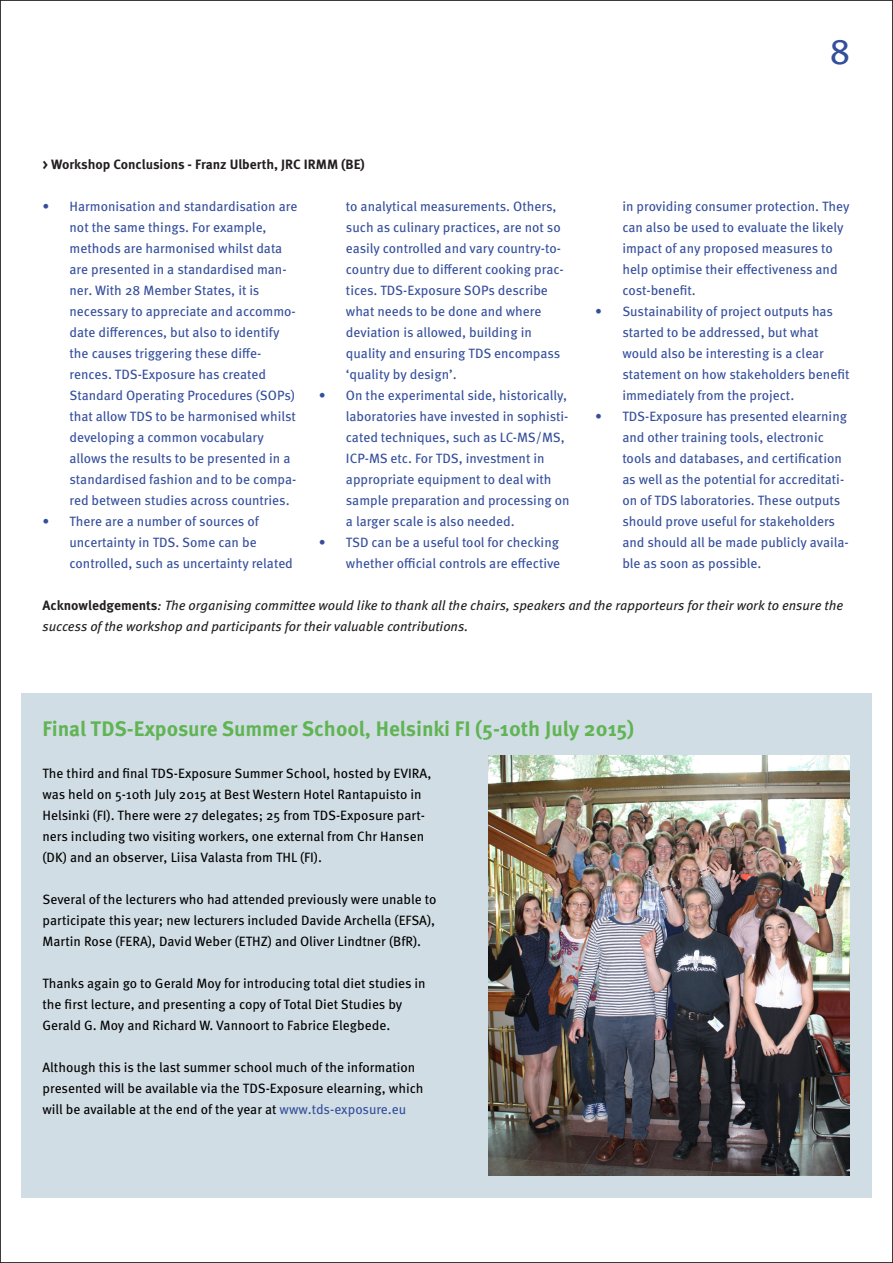
<style>
.page{position:relative;width:893px;height:1263px;background:#fff}
.page>*{position:absolute;margin:0;border:0;box-sizing:border-box;transform-origin:0 0}
.header_2{font:36px "Meta OT";color:#344e9c}
.fließtext{font:700 21px "Meta OT";color:#60b454}
.t1{font:13.5px/21px "Meta OT";color:#344e9c}
.fließtext-2{font:13.5px/21px "Meta OT";color:#000}
.Lead_in{font:italic 13.5px/21px "Meta OT";color:#231f20}
.Lead_in-2{font:700 13.5px "Meta OT";color:#231f20}
.s1{font-weight:700;font-style:normal}
.s2{color:#344e9c}
</style>
<div class="page">
<div style="left:21px;top:694px;width:851px;height:504px;background:#d1dde4"></div>
<img style="left:489px;top:756px;width:361px;height:420px">
<p class="header_2" style="left:829px;top:29px;width:23px">8</p>
<p class="Lead_in-2" style="left:43px;top:155px;width:324px">&gt; Workshop Conclusions - Franz Ulberth, JRC IRMM (BE)</p>
<p class="t1" style="left:70px;top:195px;width:229px;text-indent:-27px">• Harmonisation and standardisation are not the same things. For example, methods are harmonised whilst data are presented in a standardised man&shy;ner. With 28 Member States, it is necessary to appreciate and accommo&shy;date differences, but also to identify the causes triggering these diffe&shy;rences. TDS-Exposure has created Standard Operating Procedures (SOPs) that allow TDS to be harmonised whilst developing a common vocabulary allows the results to be presented in a standardised fashion and to be compa&shy;red between studies across countries.</p>
<p class="t1" style="left:70px;top:510px;width:225px;text-indent:-27px">• There are a number of sources of uncertainty in TDS. Some can be controlled, such as uncertainty related</p>
<p class="t1" style="left:622px;top:195px;width:229px">in providing consumer protection. They can also be used to evaluate the likely impact of any proposed measures to help optimise their effectiveness and cost-benefit.</p>
<p class="t1" style="left:622px;top:300px;width:229px;text-indent:-27px">• Sustainability of project outputs has started to be addressed, but what would also be interesting is a clear statement on how stakeholders benefit immediately from the project.</p>
<p class="t1" style="left:622px;top:405px;width:228px;text-indent:-27px">• TDS-Exposure has presented elearning and other training tools, electronic tools and databases, and certification as well as the potential for accreditati&shy;on of TDS laboratories. These outputs should prove useful for stakeholders and should all be made publicly availa&shy;ble as soon as possible.</p>
<p class="Lead_in" style="left:43px;top:594px;width:802px"><span class="s1">Acknowledgements</span>: The organising committee would like to thank all the chairs, speakers and the rapporteurs for their work to ensure the success of the workshop and participants for their valuable contributions.</p>
<p class="t1" style="left:346px;top:195px;width:219px">to analytical measurements. Others, such as culinary practices, are not so easily controlled and vary country-to&shy;country due to different cooking prac&shy;tices. TDS-Exposure SOPs describe what needs to be done and where deviation is allowed, building in quality and ensuring TDS encompass ‘quality by design’.</p>
<p class="t1" style="left:346px;top:384px;width:225px;text-indent:-27px">• On the experimental side, historically, laboratories have invested in sophisti&shy;cated techniques, such as LC-MS/MS, ICP-MS etc. For TDS, investment in appropriate equipment to deal with sample preparation and processing on a larger scale is also needed.</p>
<p class="t1" style="left:319px;top:531px;width:243px;text-align:right">• TSD can be a useful tool for checking whether official controls are effective</p>
<p class="fließtext" style="left:43px;top:715px;width:593px">Final TDS-Exposure Summer School, Helsinki FI (5-10th July 2015)</p>
<p class="fließtext-2" style="left:43px;top:762px;width:390px">The third and final TDS-Exposure Summer School, hosted by EVIRA, was held on 5-10th July 2015 at Best Western Hotel Rantapuisto in Helsinki (FI). There were 27 delegates; 25 from TDS-Exposure part&shy;ners including two visiting workers, one external from Chr Hansen (DK) and an observer, Liisa Valasta from THL (FI).</p>
<p class="fließtext-2" style="left:43px;top:888px;width:395px;text-align:justify">Several of the lecturers who had attended previously were unable to participate this year; new lecturers included Davide Archella (EFSA), Martin Rose (FERA), David Weber (ETHZ) and Oliver Lindtner (BfR).</p>
<p class="fließtext-2" style="left:43px;top:972px;width:385px">Thanks again go to Gerald Moy for introducing total diet studies in the first lecture, and presenting a copy of Total Diet Studies by<br>Gerald G. Moy and Richard W. Vannoort to Fabrice Elegbede.</p>
<p class="fließtext-2" style="left:43px;top:1056px;width:383px">Although this is the last summer school much of the information presented will be available via the TDS-Exposure elearning, which will be available at the end of the year at <span class="s2">www.tds-exposure.eu</span></p>
</div>
